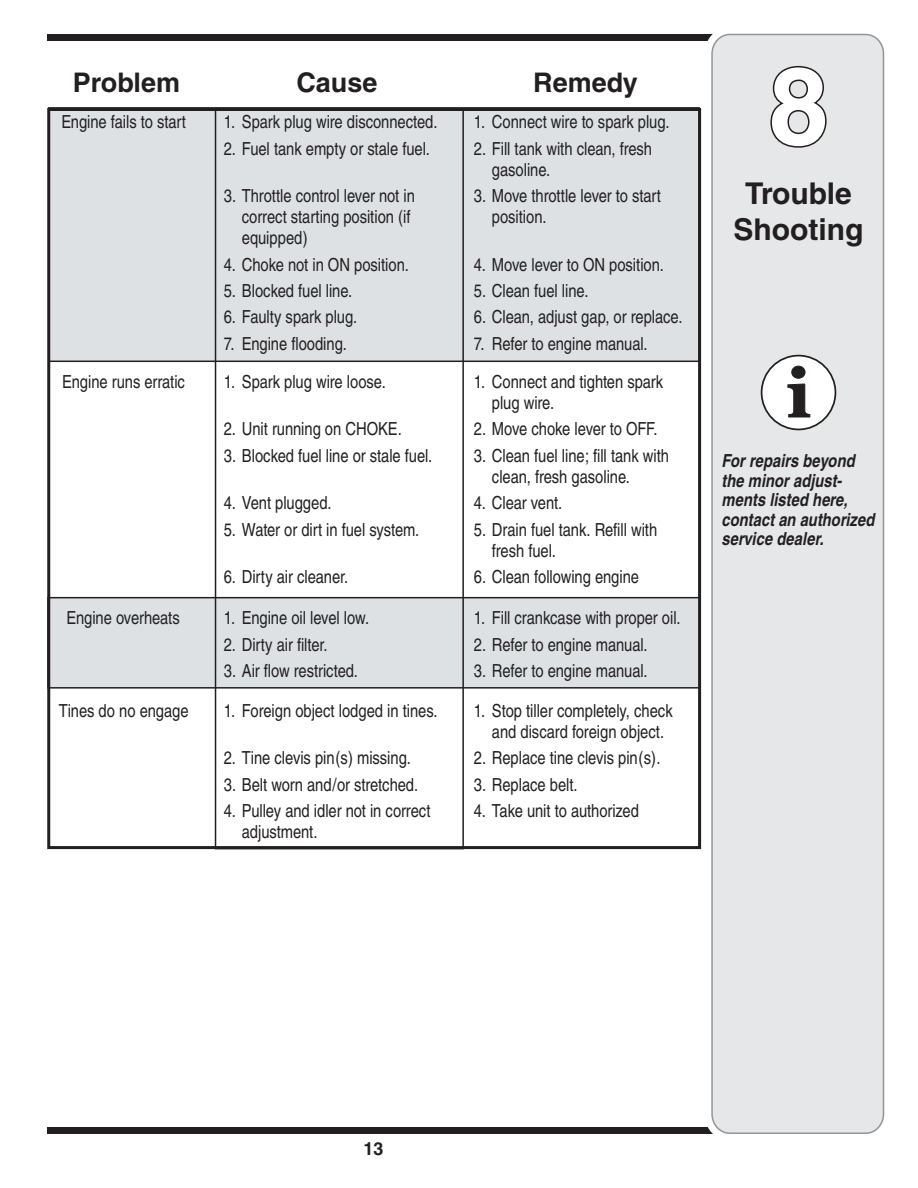
<style>
.page{position:relative;width:918px;height:1188px;background:#fff}
.page>*{position:absolute;margin:0;border:0;box-sizing:border-box;transform-origin:0 0}
.t1{font:700 108px "Helvetica";color:#fff}
.t2{font:700 30px/36px "Helvetica";color:#231f20;text-align:center}
.t3{font:700 27px "Helvetica";color:#231f20}
.t4{font:condensed 18px/21px "Helvetica";letter-spacing:-.005em;color:#231f20}
.t5{font:italic 700 condensed 18px/19.5px "Helvetica";color:#231f20}
.t6{font:700 18px "Helvetica";color:#231f20}
</style>
<div class="page">
<div style="left:47px;top:1127px;width:761px;height:7px;background:#231f20"></div>
<div style="left:47px;top:34px;width:761px;height:7px;background:#231f20"></div>
<div style="left:711px;top:35px;width:174px;height:1099px;background:#e6e7e9"></div>
<div style="left:762px;top:356px;width:73px;height:73px;background:#fff;border-radius:50%"></div>
<div style="left:761px;top:355px;width:75px;height:75px;border:2px solid #231f20;border-radius:50%"></div>
<svg style="left:787px;top:366px;width:23px;height:51px"></svg>
<svg style="left:769px;top:64px;width:59px;height:85px;background:#bababc"></svg>
<div style="left:49px;top:108px;width:650px;height:253px;background:#dde1e3"></div>
<div style="left:48px;top:598px;width:652px;height:90px;background:#dde1e3"></div>
<div style="left:47px;top:597px;width:653px;height:92px;border:1px solid #231f20"></div>
<div style="left:47px;top:108px;width:654px;height:741px;border:3px solid #231f20"></div>
<div style="left:215px;top:108px;width:249px;height:741px;border:1px solid #231f20"></div>
<h3 class="t3" style="left:73px;top:66px;width:109px">Problem</h3>
<h3 class="t3" style="left:296px;top:66px;width:83px">Cause</h3>
<h3 class="t3" style="left:533px;top:66px;width:106px">Remedy</h3>
<p class="t4" style="left:61px;top:112px;width:126px">Engine fails to start</p>
<p class="t4" style="left:224px;top:112px;width:215px">1. Spark plug wire disconnected.</p>
<p class="t4" style="left:224px;top:138px;width:208px">2. Fuel tank empty or stale fuel.</p>
<p class="t4" style="left:242px;top:185px;width:175px;text-indent:-18px">3. Throttle control lever not in correct starting position (if equipped)</p>
<p class="t4" style="left:224px;top:254px;width:186px">4. Choke not in ON position.</p>
<p class="t4" style="left:224px;top:280px;width:130px">5. Blocked fuel line.</p>
<p class="t4" style="left:224px;top:307px;width:135px">6. Faulty spark plug.</p>
<p class="t4" style="left:224px;top:333px;width:124px">7. Engine flooding.</p>
<p class="t4" style="left:474px;top:112px;width:197px">1. Connect wire to spark plug.</p>
<p class="t4" style="left:492px;top:138px;width:162px;text-indent:-18px">2. Fill tank with clean, fresh gasoline.</p>
<p class="t4" style="left:492px;top:185px;width:171px;text-indent:-18px">3. Move throttle lever to start position.</p>
<p class="t4" style="left:474px;top:254px;width:191px">4. Move lever to ON position.</p>
<p class="t4" style="left:474px;top:280px;width:116px">5. Clean fuel line.</p>
<p class="t4" style="left:474px;top:307px;width:210px">6. Clean, adjust gap, or replace.</p>
<p class="t4" style="left:474px;top:333px;width:175px">7. Refer to engine manual.</p>
<p class="t4" style="left:62px;top:371px;width:124px">Engine runs erratic</p>
<p class="t4" style="left:492px;top:371px;width:173px;text-indent:-18px">1. Connect and tighten spark plug wire.</p>
<p class="t4" style="left:474px;top:419px;width:185px">2. Move choke lever to OFF.</p>
<p class="t4" style="left:492px;top:445px;width:179px;text-indent:-18px">3. Clean fuel line; fill tank with clean, fresh gasoline.</p>
<p class="t4" style="left:474px;top:492px;width:90px">4. Clear vent.</p>
<p class="t4" style="left:492px;top:519px;width:167px;text-indent:-18px">5. Drain fuel tank. Refill with fresh fuel.</p>
<p class="t4" style="left:474px;top:566px;width:167px">6. Clean following engine</p>
<p class="t4" style="left:224px;top:371px;width:163px">1. Spark plug wire loose.</p>
<p class="t4" style="left:224px;top:419px;width:179px">2. Unit running on CHOKE.</p>
<p class="t4" style="left:224px;top:445px;width:210px">3. Blocked fuel line or stale fuel.</p>
<p class="t4" style="left:224px;top:492px;width:109px">4. Vent plugged.</p>
<p class="t4" style="left:224px;top:519px;width:197px">5. Water or dirt in fuel system.</p>
<p class="t4" style="left:224px;top:566px;width:126px">6. Dirty air cleaner.</p>
<p class="t4" style="left:67px;top:607px;width:115px">Engine overheats</p>
<p class="t4" style="left:474px;top:607px;width:208px">1. Fill crankcase with proper oil.</p>
<p class="t4" style="left:474px;top:634px;width:175px">2. Refer to engine manual.</p>
<p class="t4" style="left:474px;top:660px;width:175px">3. Refer to engine manual.</p>
<p class="t4" style="left:224px;top:607px;width:147px">1. Engine oil level low.</p>
<p class="t4" style="left:224px;top:634px;width:105px">2. Dirty air filter.</p>
<p class="t4" style="left:224px;top:660px;width:136px">3. Air flow restricted.</p>
<p class="t4" style="left:59px;top:700px;width:131px">Tines do no engage</p>
<p class="t4" style="left:474px;top:700px;width:200px;text-align:center">1. Stop tiller completely, check and discard foreign object.</p>
<p class="t4" style="left:474px;top:747px;width:188px">2. Replace tine clevis pin(s).</p>
<p class="t4" style="left:474px;top:774px;width:105px">3. Replace belt.</p>
<p class="t4" style="left:474px;top:800px;width:167px">4. Take unit to authorized</p>
<p class="t4" style="left:224px;top:700px;width:215px">1. Foreign object lodged in tines.</p>
<p class="t4" style="left:224px;top:747px;width:188px">2. Tine clevis pin(s) missing.</p>
<p class="t4" style="left:224px;top:774px;width:196px">3. Belt worn and/or stretched.</p>
<p class="t4" style="left:242px;top:800px;width:190px;text-indent:-18px">4. Pulley and idler not in correct adjustment.</p>
<h1 class="t1" style="left:769px;top:40px;width:62px">8</h1>
<h2 class="t2" style="left:734px;top:175px;width:131px">Trouble<br>Shooting</h2>
<p class="t5" style="left:722px;top:451px;width:154px">For repairs beyond the minor adjust&shy;ments listed here, contact an authorized service dealer.</p>
<p class="t6" style="left:363px;top:1137px;width:22px">13</p>
</div>
